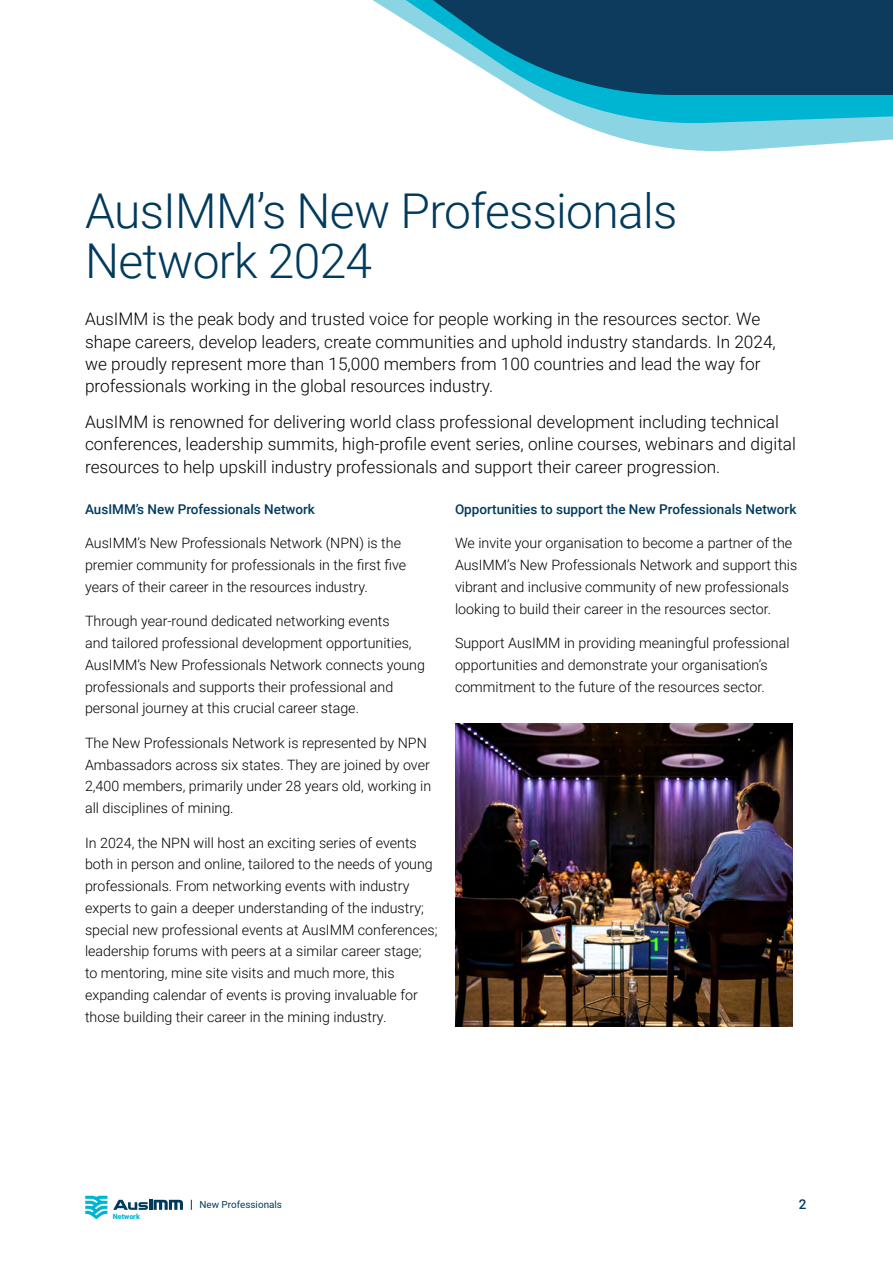
<style>
.page{position:relative;width:893px;height:1263px;background:#fff}
.page>*{position:absolute;margin:0;border:0;box-sizing:border-box;transform-origin:0 0}
.t1{font:300 48px/49.5px "Roboto";letter-spacing:-.015em;color:#003a5d}
.t2{font:300 17.25px/22.5px "Roboto";color:#000}
.t3{font:300 14.25px/21.8px "Roboto";color:#000}
.t4{font:500 13.5px "Roboto";color:#003a5d}
.t5{font:9.9px "Roboto";color:#003a5d}
.t6{font:900 7.2px "Roboto";color:#00b5d1}
</style>
<div class="page">
<svg style="left:113px;top:1200px;width:70px;height:10px"></svg>
<svg style="left:85px;top:1196px;width:22px;height:23px"></svg>
<svg style="left:582px;top:125px;width:311px;height:26px;fill:#8bd4e4"></svg>
<svg style="left:524px;top:95px;width:369px;height:30px;background:#35c2d9"></svg>
<svg style="left:372px;top:0;width:521px;height:95px;background:#366883"></svg>
<img style="left:455px;top:724px;width:338px;height:302px">
<h1 class="t1" style="left:85px;top:185px;width:594px">AusIMM’s New Professionals<br>Network 2024</h1>
<p class="t2" style="left:85px;top:307px;width:692px">AusIMM is the peak body and trusted voice for people working in the resources sector. We shape careers, develop leaders, create communities and uphold industry standards. In 2024, we proudly represent more than 15,000 members from 100 countries and lead the way for professionals working in the global resources industry.</p>
<p class="t2" style="left:85px;top:410px;width:712px">AusIMM is renowned for delivering world class professional development including technical conferences, leadership summits, high-profile event series, online courses, webinars and digital resources to help upskill industry professionals and support their career progression.</p>
<p class="t4" style="left:85px;top:500px;width:231px">AusIMM’s New Professionals Network</p>
<p class="t3" style="left:85px;top:532px;width:323px">AusIMM’s New Professionals Network (NPN) is the premier community for professionals in the first five years of their career in the resources industry.</p>
<p class="t3" style="left:85px;top:610px;width:341px">Through year-round dedicated networking events<br>and tailored professional development opportunities, AusIMM’s New Professionals Network connects young professionals and supports their professional and personal journey at this crucial career stage.</p>
<p class="t3" style="left:85px;top:731px;width:348px">The New Professionals Network is represented by NPN Ambassadors across six states. They are joined by over 2,400 members, primarily under 28 years old, working in all disciplines of mining.</p>
<p class="t3" style="left:85px;top:831px;width:354px">In 2024, the NPN will host an exciting series of events both in person and online, tailored to the needs of young professionals. From networking events with industry experts to gain a deeper understanding of the industry; special new professional events at AusIMM conferences; leadership forums with peers at a similar career stage; to mentoring, mine site visits and much more, this expanding calendar of events is proving invaluable for those building their career in the mining industry.</p>
<p class="t4" style="left:455px;top:500px;width:343px">Opportunities to support the New Professionals Network</p>
<p class="t3" style="left:455px;top:532px;width:344px">We invite your organisation to become a partner of the AusIMM’s New Professionals Network and support this vibrant and inclusive community of new professionals looking to build their career in the resources sector.</p>
<p class="t3" style="left:455px;top:632px;width:336px">Support AusIMM in providing meaningful professional opportunities and demonstrate your organisation’s commitment to the future of the resources sector.</p>
<p class="t6" style="left:113px;top:1212px;width:29px">Network</p>
<p class="t5" style="left:199px;top:1198px;width:84px">New Professionals</p>
<p class="t4" style="left:799px;top:1195px;width:9px">2</p>
</div>
